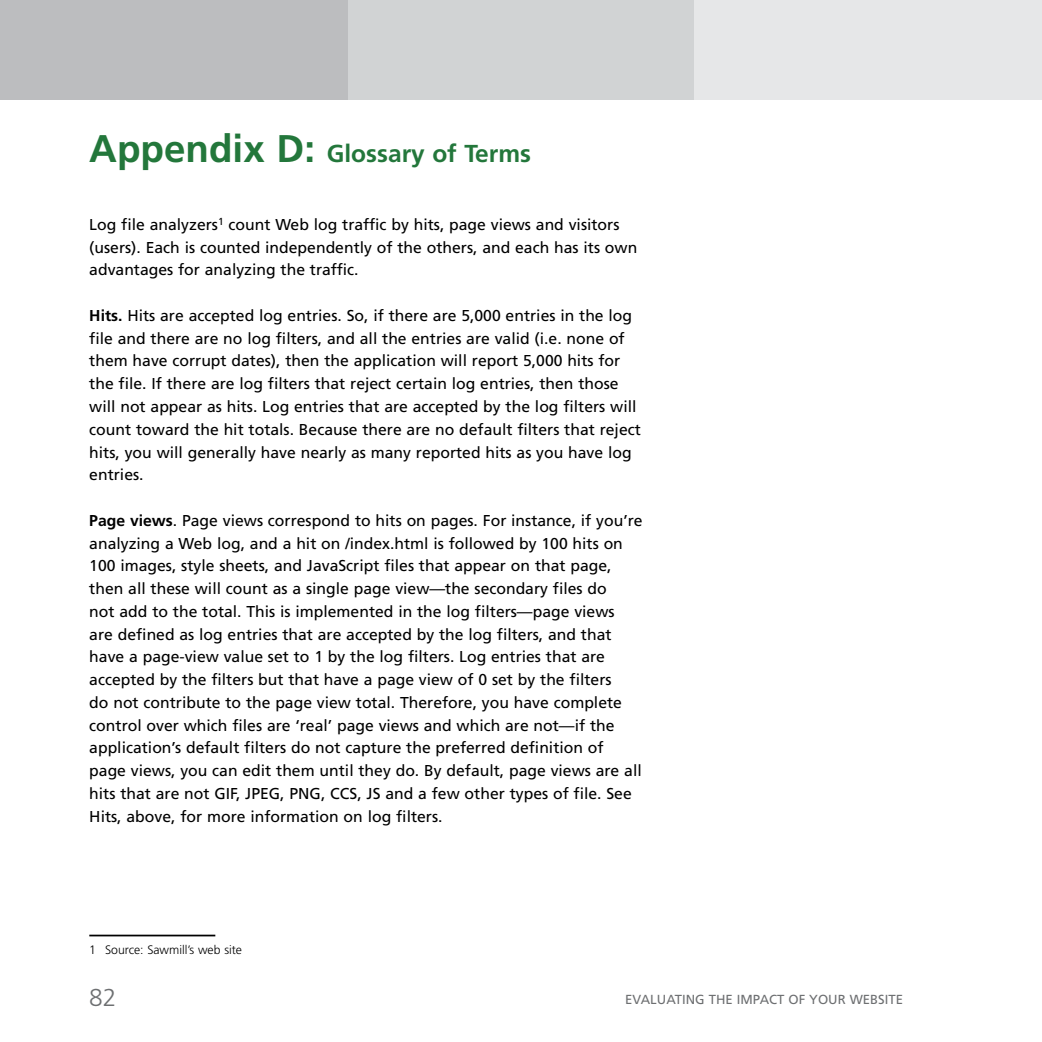
<style>
.page{position:relative;width:1042px;height:1042px;background:#fff}
.page>*{position:absolute;margin:0;border:0;box-sizing:border-box;transform-origin:0 0}
.t1{font:700 24.5px "Frutiger LT Std";color:#23773b}
.t2{font:300 24.5px "Frutiger LT Std";color:#6d6f71}
.t3{font:15.75px/22.8px "Frutiger LT Std";color:#000}
.t4{font:13.12px "Frutiger LT Std";color:#6d6f71}
.t5{font:300 12.25px "Frutiger LT Std";color:#000}
.s1{font-size:38.5px}
.s2{font-weight:700}
</style>
<div class="page">
<div style="left:347px;top:0;width:347px;height:99px;background:#d1d3d4"></div>
<div style="left:694px;top:0;width:348px;height:99px;background:#e6e7e8"></div>
<div style="left:0;top:0;width:347px;height:99px;background:#bcbdbf"></div>
<hr style="left:89px;top:934px;width:126px;height:2px;background:#000">
<h1 class="t1" style="left:89px;top:139px;width:443px"><span class="s1">Appendix D:</span> Glossary of Terms</h1>
<p class="t3" style="left:89px;top:213px;width:549px">Log file analyzers count Web log traffic by hits, page views and visitors (users). Each is counted independently of the others, and each has its own advantages for analyzing the traffic.</p>
<p class="t3" style="left:89px;top:304px;width:553px"><span class="s2">Hits.</span> H its are accepted log entries. So, if there are 5,000 entries in the log file and there are no log filters, and all the entries are valid (i.e. none of them have corrupt dates), then the application will report 5,000 hits for the file. If there are log filters that reject certain log entries, then those will not appear as hits. Log entries that are accepted by the log filters will count toward the hit totals. Because there are no default filters that reject hits, you will generally have nearly as many reported hits as you have log entries.</p>
<p class="t3" style="left:89px;top:509px;width:555px"><span class="s2">Page views</span>. Page views correspond to hits on pages. For instance, if you’re analyzing a Web log, and a hit on /index.html is followed by 100 hits on 100 images, style sheets, and JavaScript files that appear on that page, then all these will count as a single page view—the secondary files do<br>not add to the total. This is implemented in the log filters—page views<br>are defined as log entries that are accepted by the log filters, and that have a page-view value set to 1 by the log filters. Log entries that are accepted by the filters but that have a page view of 0 set by the filters<br>do not contribute to the page view total. Therefore, you have complete control over which files are ‘real’ page views and which are not—if the application’s default filters do not capture the preferred definition of page views, you can edit them until they do. By default, page views are all hits that are not GIF, JPEG, PNG</p>
<p class="t3" style="left:89px;top:782px;width:544px;text-indent:232px">, CCS, JS and a few other types of file. See<br>H its, above, for more information on log filters.</p>
<p class="t5" style="left:105px;top:943px;width:138px">Source: Sawmill’s web site</p>
<h1 class="t2" style="left:89px;top:983px;width:13px">82</h1>
<p class="t4" style="left:625px;top:992px;width:277px">Evaluating the impact of your we bsite</p>
</div>
